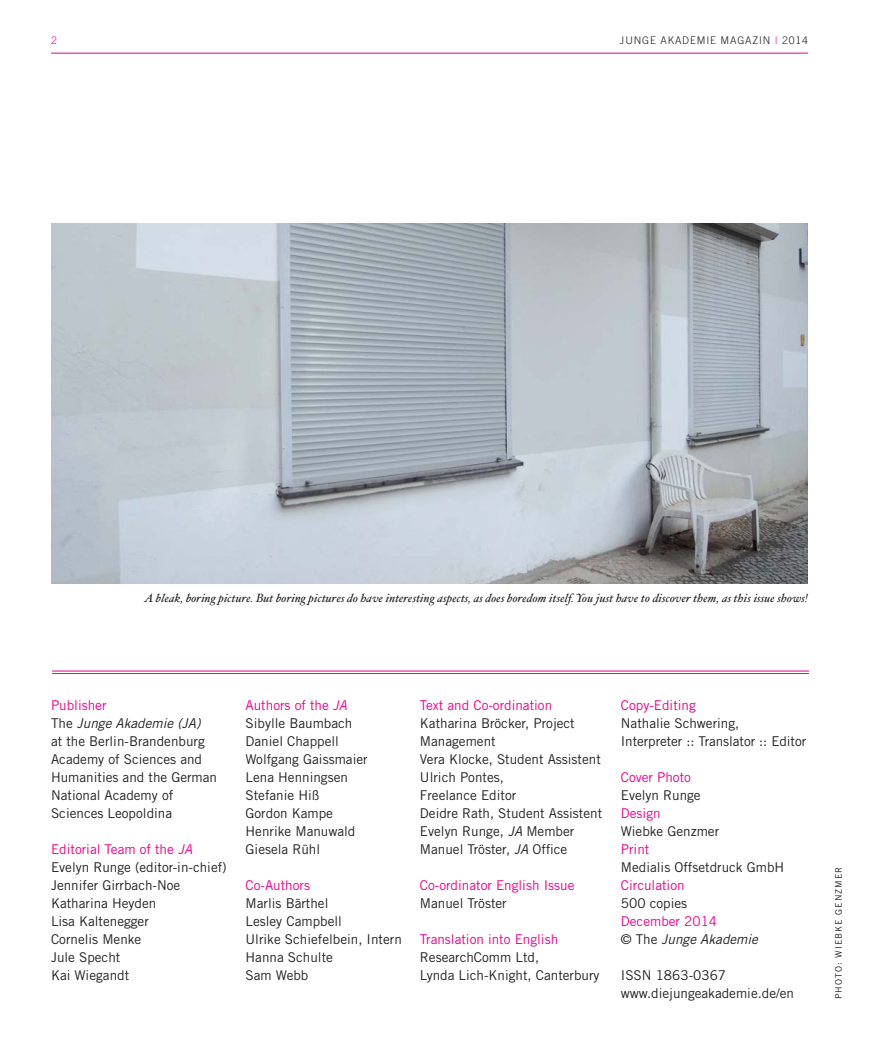
<style>
.page{position:relative;width:893px;height:1063px;background:#fff}
.page>*{position:absolute;margin:0;border:0;box-sizing:border-box;transform-origin:0 0}
.t1{font:13.5px/18px "Trade Gothic";color:#231f20}
.t2{font:13.5px "Trade Gothic";color:#ec008c}
.t3{font:italic 13.5px/18px "Trade Gothic";color:#231f20}
.t4{font:italic 12px "Hoefler Text";letter-spacing:.01em;color:#231f20}
.t5{font:300 10.5px "Trade Gothic";letter-spacing:.08em;color:#231f20}
.t6{font:300 10.5px "Trade Gothic";color:#ec008c}
.t7{font:9px "Trade Gothic";letter-spacing:.11em;color:#231f20}
.s1{color:#ec008c}
.s2{font-style:italic}
.s3{font-style:italic;color:#ec008c}
.s4{font-style:normal;color:#ec008c}
.s5{font-style:normal}
</style>
<div class="page">
<hr style="left:51px;top:53px;width:757px;height:1px;background:#ec008c">
<img style="left:51px;top:224px;width:757px;height:360px">
<hr style="left:52px;top:673px;width:757px;height:1px;background:#ec008c">
<hr style="left:52px;top:671px;width:757px;height:1px;background:#ec008c">
<p class="t6" style="left:51px;top:36px;width:7px">2</p>
<p class="t5" style="left:620px;top:36px;width:190px">JUNGE AKADEMIE MAGAZIN <span class="s1">|</span> 2014</p>
<p class="t4" style="left:144px;top:593px;width:665px">A bleak, boring picture. But boring pictures do have interesting aspects, as does boredom itself. You just have to discover them, as this issue shows!</p>
<p class="t1" style="left:51px;top:697px;width:168px"><span class="s1">Publisher<br></span>The <span class="s2">Junge Akademie (JA)<br></span>at the Berlin-Brandenburg<br>Academy of Sciences and<br>Humanities and the German<br>National Academy of<br>Sciences Leopoldina</p>
<p class="t1" style="left:51px;top:841px;width:177px"><span class="s1">Editorial Team of the</span> <span class="s3">JA<br></span>Evelyn Runge (editor-in-chief)<br>Jennifer Girrbach-Noe<br>Katharina Heyden<br>Lisa Kaltenegger<br>Cornelis Menke<br>Jule Specht<br>Kai Wiegandt</p>
<p class="t1" style="left:246px;top:697px;width:124px"><span class="s1">Authors of the</span> <span class="s3">JA<br></span>Sibylle Baumbach<br>Daniel Chappell<br>Wolfgang Gaissmaier<br>Lena Henningsen<br>Stefanie Hiß<br>Gordon Kampe<br>Henrike Manuwald<br>Giesela Rühl</p>
<p class="t2" style="left:246px;top:880px;width:66px">Co-Authors</p>
<p class="t1" style="left:246px;top:895px;width:158px">Marlis Bärthel<br>Lesley Campbell<br>Ulrike Schiefelbein, Intern<br>Hanna Schulte<br>Sam Webb</p>
<p class="t2" style="left:420px;top:700px;width:134px">Text and Co-ordination</p>
<p class="t1" style="left:420px;top:715px;width:184px">Katharina Bröcker, Project<br>Management<br>Vera Klocke, Student Assistent<br>Ulrich Pontes,<br>Freelance Editor<br>Deidre Rath, Student Assistent<br>Evelyn Runge, <span class="s2">JA</span> Member<br>Manuel Tröster, <span class="s2">JA</span> Office</p>
<p class="t2" style="left:420px;top:880px;width:156px">Co-ordinator English Issue</p>
<p class="t1" style="left:420px;top:895px;width:88px">Manuel Tröster</p>
<p class="t2" style="left:420px;top:934px;width:140px">Translation into English</p>
<p class="t1" style="left:420px;top:949px;width:181px">ResearchComm Ltd,<br>Lynda Lich-Knight, Canterbury</p>
<p class="t2" style="left:621px;top:700px;width:77px">Copy-Editing</p>
<p class="t1" style="left:621px;top:715px;width:187px">Nathalie Schwering,<br>Interpreter :: Translator :: Editor</p>
<p class="t2" style="left:621px;top:772px;width:72px">Cover Photo</p>
<p class="t1" style="left:621px;top:787px;width:81px">Evelyn Runge</p>
<p class="t2" style="left:621px;top:808px;width:41px">Design</p>
<p class="t1" style="left:621px;top:823px;width:100px">Wiebke Genzmer</p>
<p class="t2" style="left:621px;top:844px;width:30px">Print</p>
<p class="t1" style="left:621px;top:859px;width:165px">Medialis Offsetdruck GmbH</p>
<p class="t2" style="left:621px;top:880px;width:65px">Circulation</p>
<p class="t1" style="left:621px;top:895px;width:68px">500 copies</p>
<p class="t3" style="left:621px;top:913px;width:139px"><span class="s4">December 2014<br></span><span class="s5">© The</span> Junge Akademie</p>
<p class="t1" style="left:621px;top:967px;width:175px">ISSN 1863-0367 www.diejungeakademie.de/en</p>
<p class="t7" style="left:835px;top:999px;width:134px;rotate:-90deg">PHOTO: WIEBKE GENZMER</p>
</div>
